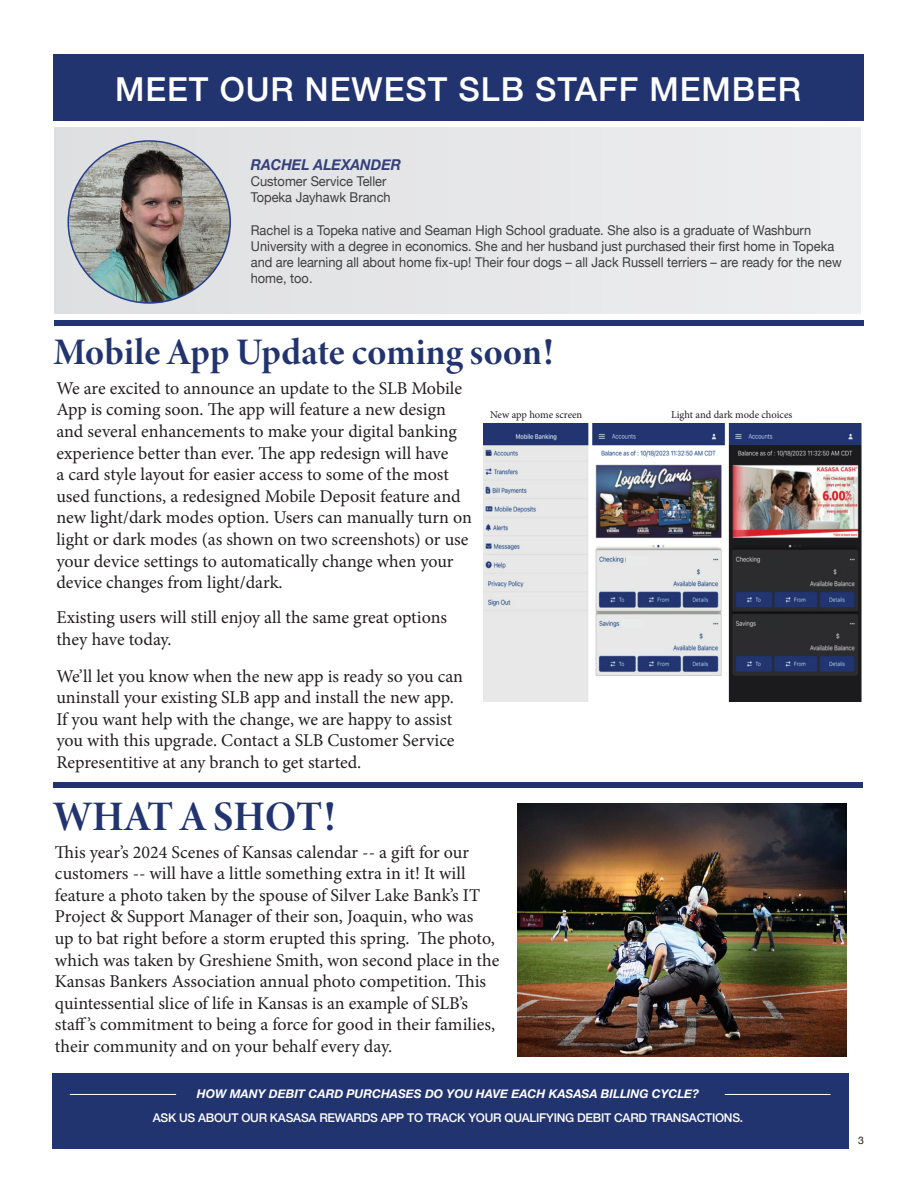
<style>
.page{position:relative;width:918px;height:1188px;background:#fff}
.page>*{position:absolute;margin:0;border:0;box-sizing:border-box;transform-origin:0 0}
.t1{font:42px "Minion Variable Concept";color:#22346f}
.t2{font:37.5px "Minion Variable Concept";letter-spacing:.005em;color:#22346f}
.t3{font:500 33px "Helvetica Neue";letter-spacing:.03em;color:#fff}
.t4{font:18px/21.6px "Minion Pro";letter-spacing:-.005em;color:#231f20}
.t5{font:italic 700 15px "Helvetica Neue";color:#354177;scale:.95 1}
.t6{font:13.5px/16.2px "Helvetica Neue";color:#3e3e3f;scale:.95 1}
.t7{font:500 12px "Helvetica Neue";letter-spacing:-.02em;color:#fff}
.t8{font:italic 700 12px "Helvetica Neue";color:#fff}
.t9{font:10.5px "Minion Pro";letter-spacing:-.005em;color:#231f20}
.t10{font:10.5px "Helvetica Neue";color:#231f20}
</style>
<div class="page">
<div style="left:55px;top:127px;width:806px;height:186px;background:#e7e7e9"></div>
<div style="left:53px;top:54px;width:810px;height:67px;background:#22346f"></div>
<img style="left:68px;top:141px;width:162px;height:162px;border-radius:81px">
<div style="left:52px;top:1073px;width:796px;height:76px;background:#22346f"></div>
<hr style="left:70px;top:1094px;width:106px;height:1px;background:#fff">
<hr style="left:725px;top:1094px;width:105px;height:1px;background:#fff">
<div style="left:54px;top:783px;width:809px;height:5px;background:#22346f"></div>
<img style="left:517px;top:804px;width:330px;height:253px">
<img style="left:483px;top:423px;width:379px;height:279px">
<div style="left:54px;top:320px;width:809px;height:5px;background:#22346f"></div>
<div style="left:626px;top:556px;width:21px;height:9px;background:#e9eaea"></div>
<div style="left:621px;top:619px;width:22px;height:9px;background:#e9eaea"></div>
<div style="left:762px;top:556px;width:22px;height:9px;background:#2b2c2d"></div>
<div style="left:757px;top:619px;width:22px;height:9px;background:#2b2c2d"></div>
<p class="t3" style="left:115px;top:63px;width:688px">MEET OUR NEWEST SLB STAFF MEMBER</p>
<p class="t5" style="left:251px;top:153px;width:160px">RACHEL ALEXANDER</p>
<p class="t6" style="left:251px;top:174px;width:144px">Customer Service Teller</p>
<p class="t6" style="left:251px;top:190px;width:149px">Topeka Jayhawk Branch</p>
<p class="t6" style="left:251px;top:222px;width:624px">Rachel is a Topeka native and Seaman High School graduate. She also is a graduate of Washburn University with a degree in economics. She and her husband just purchased their first home in Topeka and are learning all about home fix-up! Their four dogs – all Jack Russell terriers – are ready for the new home, too.</p>
<p class="t2" style="left:53px;top:326px;width:502px">Mobile App Update coming soon!</p>
<p class="t9" style="left:490px;top:407px;width:94px">New app home screen</p>
<p class="t9" style="left:671px;top:408px;width:123px">Light and dark mode choices</p>
<p class="t4" style="left:56px;top:377px;width:417px">We are excited to announce an update to the SLB Mobile App is coming soon. The app will feature a new design and several enhancements to make your digital banking experience better than ever. The app redesign will have<br>a card style layout for easier access to some of the most used functions, a redesigned Mobile Deposit feature and new light/dark modes option. Users can manually turn on light or dark modes (as shown on two screenshots) or use your device settings to automatically change when your device changes from light/dark.</p>
<p class="t4" style="left:56px;top:607px;width:392px">Existing users will still enjoy all the same great options they have today.</p>
<p class="t4" style="left:56px;top:665px;width:408px">We’ll let you know when the new app is ready so you can uninstall your existing SLB app and install the new app.<br>If you want help with the change, we are happy to assist you with this upgrade. Contact a SLB Customer Service Representitive at any branch to get started.</p>
<p class="t1" style="left:53px;top:788px;width:283px">WHAT A SHOT!</p>
<p class="t4" style="left:55px;top:841px;width:446px">This year’s 2024 Scenes of Kansas calendar -- a gift for our customers -- will have a little something extra in it! It will feature a photo taken by the spouse of Silver Lake Bank’s IT Project &amp; Support Manager of their son, Joaquin, who was<br>up to bat right before a storm erupted this spring. The photo, which was taken by Greshiene Smith, won second place in the Kansas Bankers Association annual photo competition. This quintessential slice of life in Kansas is an example of SLB’s staff’s commitment to being a force for good in their families, their community and on your behalf every day.</p>
<p class="t8" style="left:197px;top:1085px;width:504px">HOW MANY DEBIT CARD PURCHASES DO YOU HAVE EACH KASASA BILLING CYCLE?</p>
<p class="t7" style="left:153px;top:1108px;width:592px">ASK US ABOUT OUR KASASA REWARDS APP TO TRACK YOUR QUALIFYING DEBIT CARD TRANSACTIONS.</p>
<p class="t10" style="left:858px;top:1133px;width:7px">3</p>
</div>
